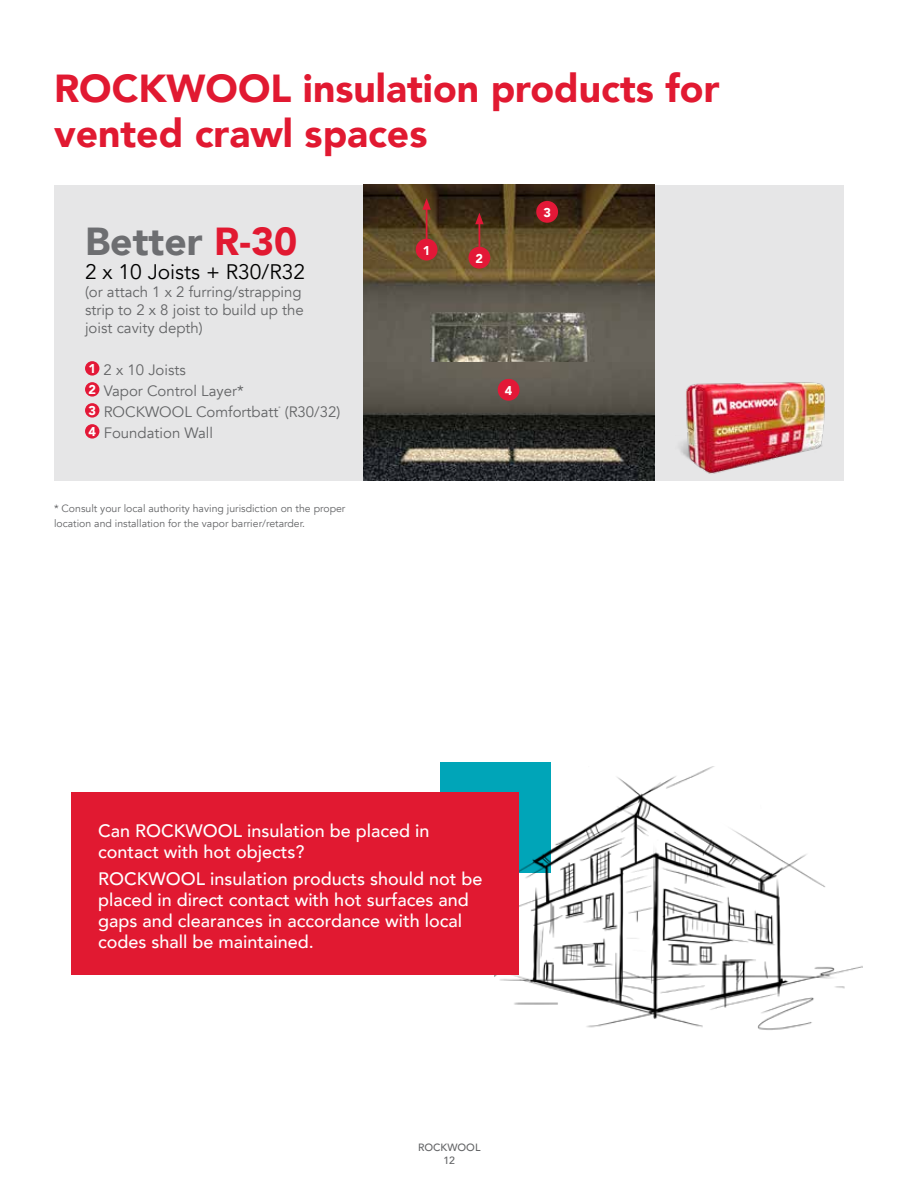
<style>
.page{position:relative;width:918px;height:1188px;background:#fff}
.page>*{position:absolute;margin:0;border:0;box-sizing:border-box;transform-origin:0 0}
.t1{font:900 39px/45px "Avenir";color:#e11931}
.t2{font:900 39px "Avenir";color:#6d6e71}
.t3{font:21px "Avenir";color:#000}
.t4{font:500 18px/21px "Avenir";color:#fff}
.t5{font:15px/18px "Avenir";color:#636466}
.t6{font:900 12.75px "Avenir";color:#fff}
.t7{font:10.5px/15px "Avenir";color:#636466}
.t8{font:500 10.5px/12.6px "Avenir";color:#636466;text-align:center}
.t9{font:5.25px "Myriad Pro";color:#636466}
.s1{color:#e11931}
.s2{font-weight:900;font-size:12.75px;color:#fff}
</style>
<div class="page">
<div style="left:54px;top:185px;width:790px;height:296px;background:#e6e6e7"></div>
<div style="left:85px;top:361px;width:14px;height:15px;background:#e31837;border-radius:50%"></div>
<div style="left:85px;top:382px;width:14px;height:15px;background:#e31837;border-radius:50%"></div>
<div style="left:85px;top:403px;width:14px;height:15px;background:#e31837;border-radius:50%"></div>
<div style="left:85px;top:424px;width:14px;height:15px;background:#e31837;border-radius:50%"></div>
<img style="left:363px;top:185px;width:291px;height:178px">
<img style="left:363px;top:363px;width:263px;height:118px">
<div style="left:498px;top:379px;width:22px;height:22px;background:#e31837;border-radius:50%"></div>
<div style="left:536px;top:201px;width:22px;height:22px;background:#e31837;border-radius:50%"></div>
<div style="left:416px;top:239px;width:22px;height:21px;background:#e31837;border-radius:50%"></div>
<hr style="left:426px;top:207px;width:1px;height:34px;background:#e31837">
<svg style="left:422px;top:198px;width:9px;height:12px"></svg>
<hr style="left:479px;top:221px;width:1px;height:35px;background:#e31837">
<svg style="left:475px;top:213px;width:9px;height:11px"></svg>
<div style="left:468px;top:247px;width:22px;height:22px;background:#e31837;border-radius:50%"></div>
<img style="left:626px;top:339px;width:199px;height:142px">
<img style="left:494px;top:767px;width:368px;height:263px">
<div style="left:441px;top:762px;width:110px;height:111px;background:#00a5b8"></div>
<div style="left:71px;top:792px;width:447px;height:183px;background:#e11931"></div>
<h1 class="t1" style="left:54px;top:65px;width:667px">ROCKWOOL insulation products for vented crawl spaces</h1>
<h1 class="t2" style="left:85px;top:208px;width:214px">Better <span class="s1">R-30</span></h1>
<p class="t3" style="left:85px;top:259px;width:222px">2 x 10 Joists + R30/R32</p>
<p class="t5" style="left:85px;top:283px;width:220px">(or attach 1 x 2 furring/strapping strip to 2 x 8 joist to build up the joist cavity depth)</p>
<p class="t5" style="left:88px;top:359px;width:253px;line-height:21px"><span class="s2">1</span> 2 x 10 Joists<br><span class="s2">2</span> Vapor Control Layer*<br><span class="s2">3</span> ROCKWOOL Comfortbatt (R30/32)</p>
<p class="t9" style="left:278px;top:405px;width:4px">®</p>
<p class="t5" style="left:89px;top:424px;width:126px"><span class="s2">4</span> Foundation Wall</p>
<p class="t7" style="left:54px;top:501px;width:293px">* Consult your local authority having jurisdiction on the proper location and installation for the vapor barrier/retarder.</p>
<p class="t6" style="left:423px;top:240px;width:9px">1</p>
<p class="t6" style="left:476px;top:248px;width:9px">2</p>
<p class="t6" style="left:543px;top:202px;width:9px">3</p>
<p class="t6" style="left:505px;top:380px;width:9px">4</p>
<p class="t4" style="left:98px;top:819px;width:333px">Can ROCKWOOL insulation be placed in contact with hot objects?</p>
<p class="t4" style="left:98px;top:867px;width:386px">ROCKWOOL insulation products should not be placed in direct contact with hot surfaces and gaps and clearances in accordance with local codes shall be maintained.</p>
<p class="t8" style="left:418px;top:1141px;width:64px">ROCKWOOL<br>12</p>
</div>
